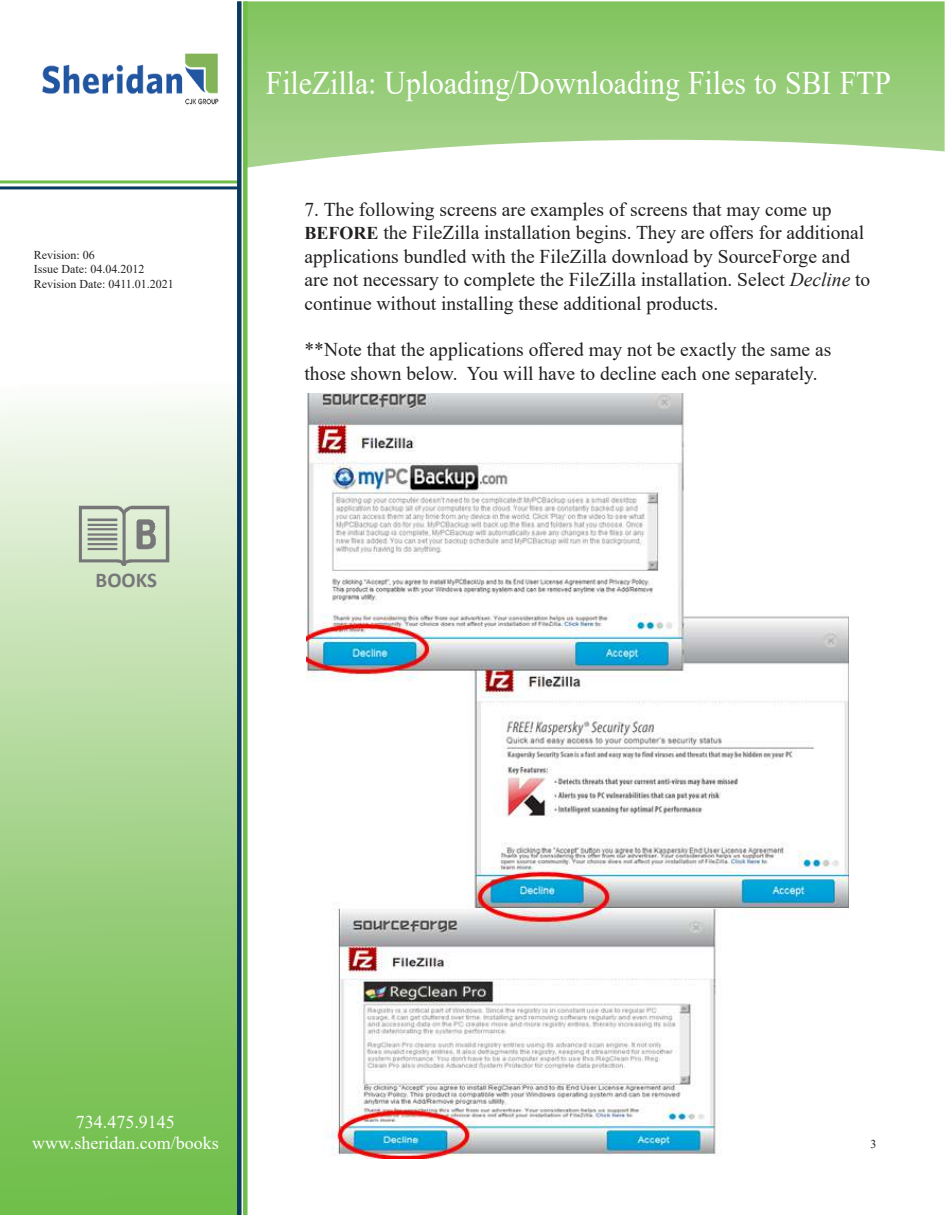
<style>
.page{position:relative;width:945px;height:1215px;background:#fff}
.page>*{position:absolute;margin:0;border:0;box-sizing:border-box;transform-origin:0 0}
.t1{font:33px "Times New Roman";color:#fff;scale:.9 1}
.t2{font:700 21px "Calibri";color:#77777a}
.t3{font:19.5px/23.4px "Times New Roman";color:#221f1f}
.t4{font:18px/21.6px "Times New Roman";color:#fff;text-align:center}
.t5{font:12px/14.4px "Times New Roman";color:#221f1f}
.s1{font-weight:700;font-size:18px}
.s2{font-style:italic}
</style>
<div class="page">
<img style="left:248px;top:1px;width:697px;height:167px">
<img style="left:0;top:183px;width:237px;height:1032px">
<hr style="left:0;top:180px;width:238px;height:3px;background:#6ebe49">
<hr style="left:0;top:186px;width:238px;height:3px;background:#0a3a60">
<div style="left:237px;top:1px;width:5px;height:1214px;background:#0a3a60"></div>
<div style="left:243px;top:1px;width:5px;height:1214px;background:#6ebe49"></div>
<img style="left:42px;top:53px;width:177px;height:52px">
<img style="left:78px;top:505px;width:96px;height:63px">
<img style="left:306px;top:393px;width:543px;height:765px">
<p class="t5" style="left:34px;top:248px;width:142px">Revision: 06<br>Issue Date: 04.04.2012<br>Revision Date: 0411.01.2021</p>
<p class="t2" style="left:96px;top:567px;width:63px">BOOKS</p>
<h1 class="t1" style="left:266px;top:71px;width:696px">FileZilla: Uploading/Downloading Files to SBI FTP</h1>
<p class="t3" style="left:305px;top:200px;width:567px">7. The following screens are examples of screens that may come up <span class="s1">BEFORE</span> the FileZilla installation begins. They are offers for additional applications bundled with the FileZilla download by SourceForge and are not necessary to complete the FileZilla installation. Select <span class="s2">Decline</span> to continue without installing these additional products.</p>
<p class="t3" style="left:305px;top:338px;width:528px">**Note that the applications offered may not be exactly the same as those shown below. You will have to decline each one separately.</p>
<p class="t4" style="left:32px;top:1111px;width:188px">734.475.9145 www.sheridan.com/books</p>
<p class="t5" style="left:871px;top:1138px;width:7px">3</p>
</div>
